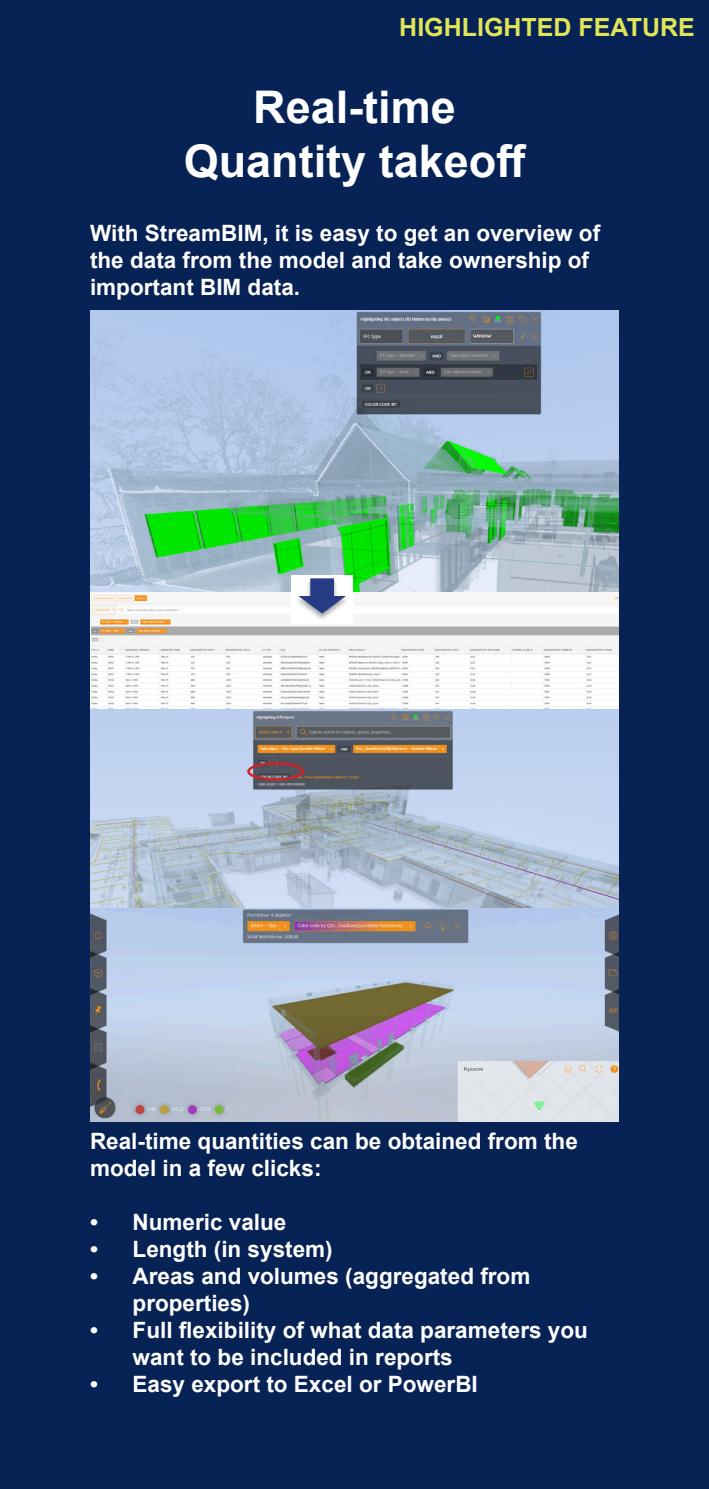
<style>
.page{position:relative;width:709px;height:1489px;background:#fff}
.page>*{position:absolute;margin:0;border:0;box-sizing:border-box;transform-origin:0 0}
.t1{font:700 45px/54px "Arial";color:#fff;text-align:center}
.t2{font:700 25px "Arial";color:#e1e558}
.t3{font:700 22.5px/27px "Arial";color:#fff}
</style>
<div class="page">
<div style="left:0;top:0;width:709px;height:1488px;background:#072255"></div>
<img style="left:90px;top:310px;width:529px;height:282px">
<img style="left:90px;top:592px;width:529px;height:117px">
<img style="left:292px;top:575px;width:60px;height:48px">
<svg style="left:298px;top:578px;width:48px;height:35px;background:#8a94b9"></svg>
<img style="left:90px;top:709px;width:529px;height:412px">
<div style="left:247px;top:762px;width:57px;height:18px;border:2px solid #d1232a;border-radius:50%"></div>
<p class="t2" style="left:399px;top:10px;width:297px">HIGHLIGHTED FEATURE</p>
<h1 class="t1" style="left:184px;top:80px;width:344px">Real-time<br>Quantity takeoff</h1>
<p class="t3" style="left:90px;top:220px;width:511px">With StreamBIM, it is easy to get an overview of the data from the model and take ownership of important BIM data.</p>
<p class="t3" style="left:90px;top:1127px;width:489px">Real-time quantities can be obtained from the model in a few clicks:</p>
<p class="t3" style="left:90px;top:1208px;width:198px">• Numeric value</p>
<p class="t3" style="left:90px;top:1235px;width:244px">• Length (in system)</p>
<p class="t3" style="left:133px;top:1262px;width:399px;text-indent:-43px">• Areas and volumes (aggregated from properties)</p>
<p class="t3" style="left:133px;top:1316px;width:457px;text-indent:-43px">• Full flexibility of what data parameters you want to be included in reports</p>
<p class="t3" style="left:90px;top:1370px;width:389px">• Easy export to Excel or PowerBI</p>
</div>
